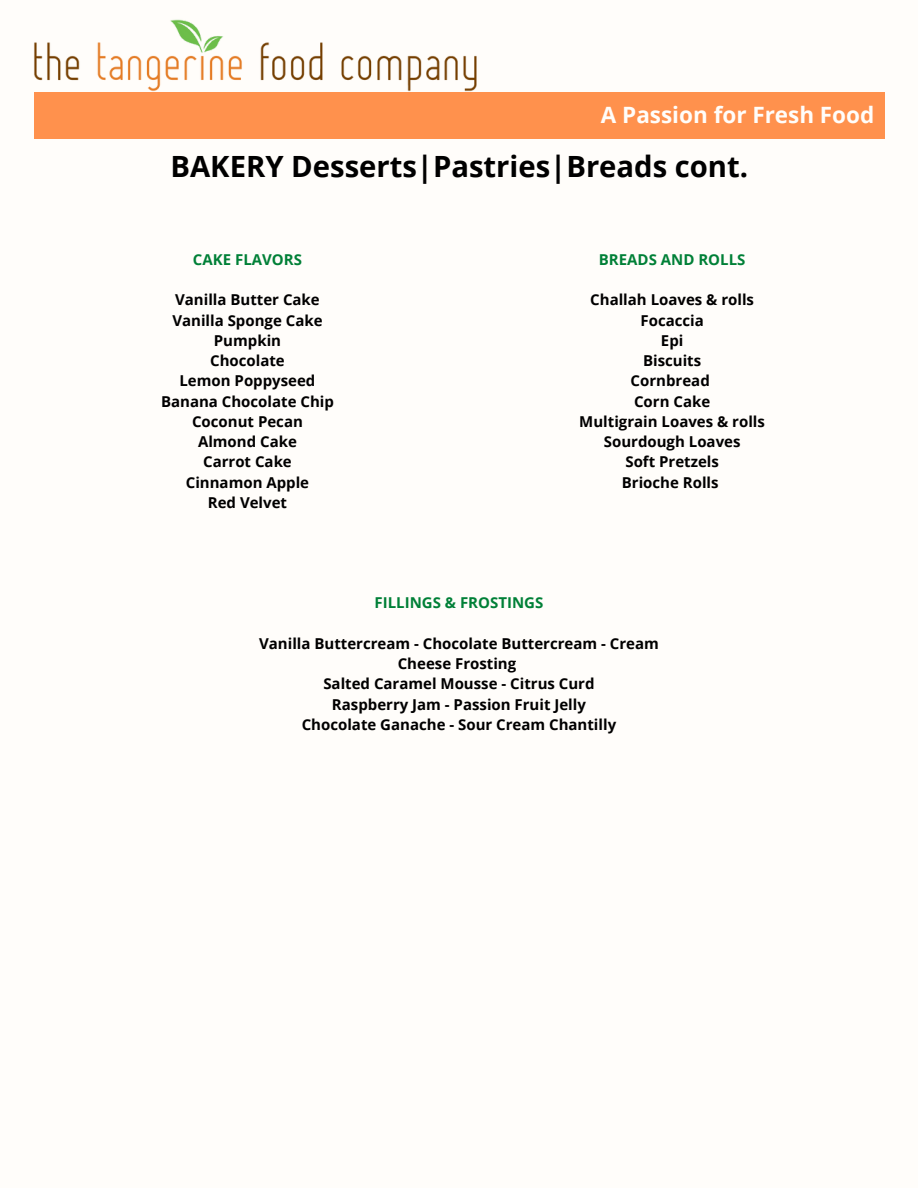
<style>
.page{position:relative;width:918px;height:1188px;background:#fffdfa}
.page>*{position:absolute;margin:0;border:0;box-sizing:border-box;transform-origin:0 0}
.t1{font:700 29.25px "Open Sans";color:#000}
.t2{font:700 22.5px "Open Sans";color:#fffdfa}
.t3{font:700 15px/20.2px "Open Sans";color:#000;text-align:center}
.t4{font:700 15px "Open Sans";color:#008037}
</style>
<div class="page">
<div style="left:34px;top:92px;width:851px;height:46px;background:#ff914d"></div>
<img style="left:34px;top:19px;width:443px;height:73px">
<p class="t2" style="left:601px;top:99px;width:275px">A Passion for Fresh Food</p>
<h2 class="t1" style="left:171px;top:146px;width:579px">BAKERY Desserts|Pastries|Breads cont.</h2>
<h3 class="t4" style="left:193px;top:249px;width:111px">CAKE FLAVORS</h3>
<p class="t3" style="left:175px;top:289px;width:146px">Vanilla Butter Cake</p>
<p class="t3" style="left:172px;top:310px;width:152px">Vanilla Sponge Cake</p>
<p class="t3" style="left:214px;top:330px;width:69px">Pumpkin</p>
<p class="t3" style="left:210px;top:350px;width:76px">Chocolate</p>
<p class="t3" style="left:180px;top:370px;width:137px">Lemon Poppyseed</p>
<p class="t3" style="left:161px;top:391px;width:174px">Banana Chocolate Chip</p>
<p class="t3" style="left:192px;top:411px;width:112px">Coconut Pecan</p>
<p class="t3" style="left:198px;top:431px;width:100px">Almond Cake</p>
<p class="t3" style="left:203px;top:451px;width:90px">Carrot Cake</p>
<p class="t3" style="left:186px;top:472px;width:125px">Cinnamon Apple</p>
<p class="t3" style="left:208px;top:492px;width:81px">Red Velvet</p>
<h3 class="t4" style="left:599px;top:249px;width:148px">BREADS AND ROLLS</h3>
<p class="t3" style="left:590px;top:289px;width:165px">Challah Loaves &amp; rolls</p>
<p class="t3" style="left:641px;top:310px;width:65px">Focaccia</p>
<p class="t3" style="left:661px;top:330px;width:24px">Epi</p>
<p class="t3" style="left:643px;top:350px;width:60px">Biscuits</p>
<p class="t3" style="left:631px;top:370px;width:81px">Cornbread</p>
<p class="t3" style="left:634px;top:391px;width:78px">Corn Cake</p>
<p class="t3" style="left:579px;top:411px;width:187px">Multigrain Loaves &amp; rolls</p>
<p class="t3" style="left:604px;top:431px;width:138px">Sourdough Loaves</p>
<p class="t3" style="left:625px;top:451px;width:95px">Soft Pretzels</p>
<p class="t3" style="left:622px;top:472px;width:98px">Brioche Rolls</p>
<h3 class="t4" style="left:375px;top:592px;width:170px">FILLINGS &amp; FROSTINGS</h3>
<p class="t3" style="left:259px;top:633px;width:401px">Vanilla Buttercream - Chocolate Buttercream - Cream<br>Cheese Frosting</p>
<p class="t3" style="left:323px;top:673px;width:273px">Salted Caramel Mousse - Citrus Curd</p>
<p class="t3" style="left:332px;top:694px;width:255px">Raspberry Jam - Passion Fruit Jelly</p>
<p class="t3" style="left:302px;top:714px;width:316px">Chocolate Ganache - Sour Cream Chantilly</p>
</div>
